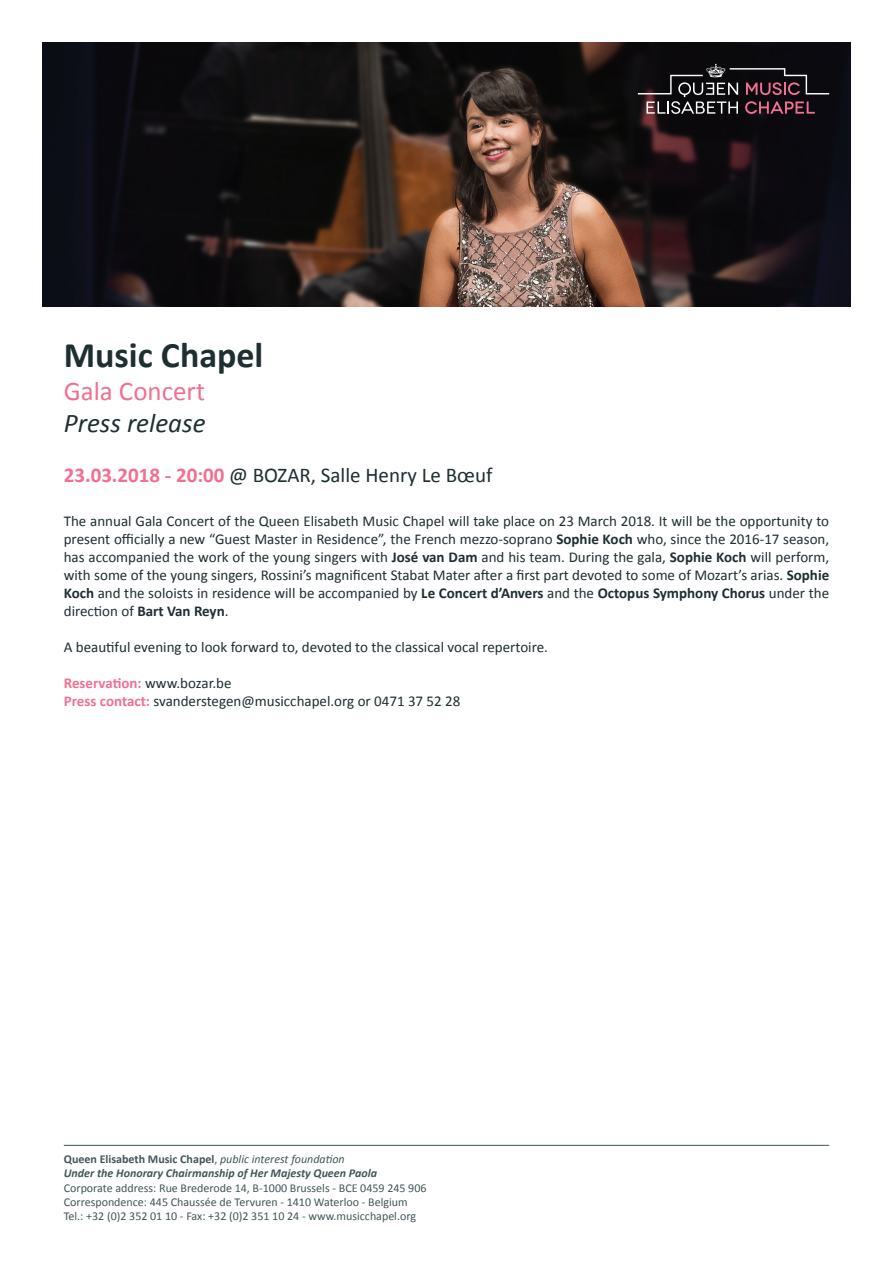
<style>
.page{position:relative;width:893px;height:1263px;background:#fff}
.page>*{position:absolute;margin:0;border:0;box-sizing:border-box;transform-origin:0 0}
.t1{font:700 36px "Calibri";color:#1f2e31}
.t2{font:italic 27px "Calibri";color:#1f2e31}
.t3{font:27px "Calibri";color:#f17091}
.t4{font:21px "Calibri";color:#1f2e31}
.t5{font:15px/18px "Calibri";color:#1f2e31;text-align:justify}
.t6{font:12px/14.4px "Calibri";color:#435558}
.t7{font:italic 700 12px/14.4px "Calibri";color:#435558}
.s1{font-weight:700;color:#f17091}
.s2{font-weight:700}
.s3{font-style:normal}
.s4{font-weight:400;font-style:normal}
.s5{font-weight:400}
</style>
<div class="page">
<img style="left:43px;top:43px;width:807px;height:263px">
<svg style="left:638px;top:64px;width:191px;height:50px"></svg>
<hr style="left:64px;top:1145px;width:765px;height:1px;background:#435558">
<h1 class="t1" style="left:64px;top:332px;width:201px">Music Chapel</h1>
<h2 class="t3" style="left:64px;top:374px;width:143px">Gala Concert</h2>
<h2 class="t2" style="left:64px;top:405px;width:143px">Press release</h2>
<h3 class="t4" style="left:64px;top:462px;width:430px"><span class="s1">23.03.2018 - 20:00</span> @ BOZAR, Salle Henry Le Bœuf</h3>
<p class="t5" style="left:64px;top:512px;width:767px">The annual Gala Concert of the Queen Elisabeth Music Chapel will take place on 23 March 2018. It will be the opportunity to present officially a new “Guest Master in Residence”, the French mezzo-soprano <span class="s2">Sophie Koch</span> who, since the 2016-17 season, has accompanied the work of the young singers with <span class="s2">José van Dam</span> and his team. During the gala, <span class="s2">Sophie Koch</span> will perform, with some of the young singers, Rossini’s magnificent Stabat Mater after a first part devoted to some of Mozart’s arias. <span class="s2">Sophie Koch</span> and the soloists in residence will be accompanied by <span class="s2">Le Concert d’Anvers</span> and the <span class="s2">Octopus Symphony Chorus</span> under the direction of <span class="s2">Bart Van Reyn</span>.</p>
<p class="t5" style="left:64px;top:638px;width:486px">A beautiful evening to look forward to, devoted to the classical vocal repertoire.</p>
<p class="t5" style="left:64px;top:674px;width:398px"><span class="s1">Reservation:</span> www.bozar.be<br><span class="s1">Press contact:</span> svanderstegen@musicchapel.org or 0471 37 52 28</p>
<p class="t7" style="left:64px;top:1152px;width:315px"><span class="s3">Queen Elisabeth Music Chapel</span><span class="s4">,</span> <span class="s5">public interest foundation<br></span>Under the Honorary Chairmanship of Her Majesty Queen Paola</p>
<p class="t6" style="left:64px;top:1180px;width:364px">Corporate address: Rue Brederode 14, B-1000 Brussels - BCE 0459 245 906<br>Correspondence: 445 Chaussée de Tervuren - 1410 Waterloo - Belgium<br>Tel.: +32 (0)2 352 01 10 - Fax: +32 (0)2 351 10 24 - www.musicchapel.org</p>
</div>
